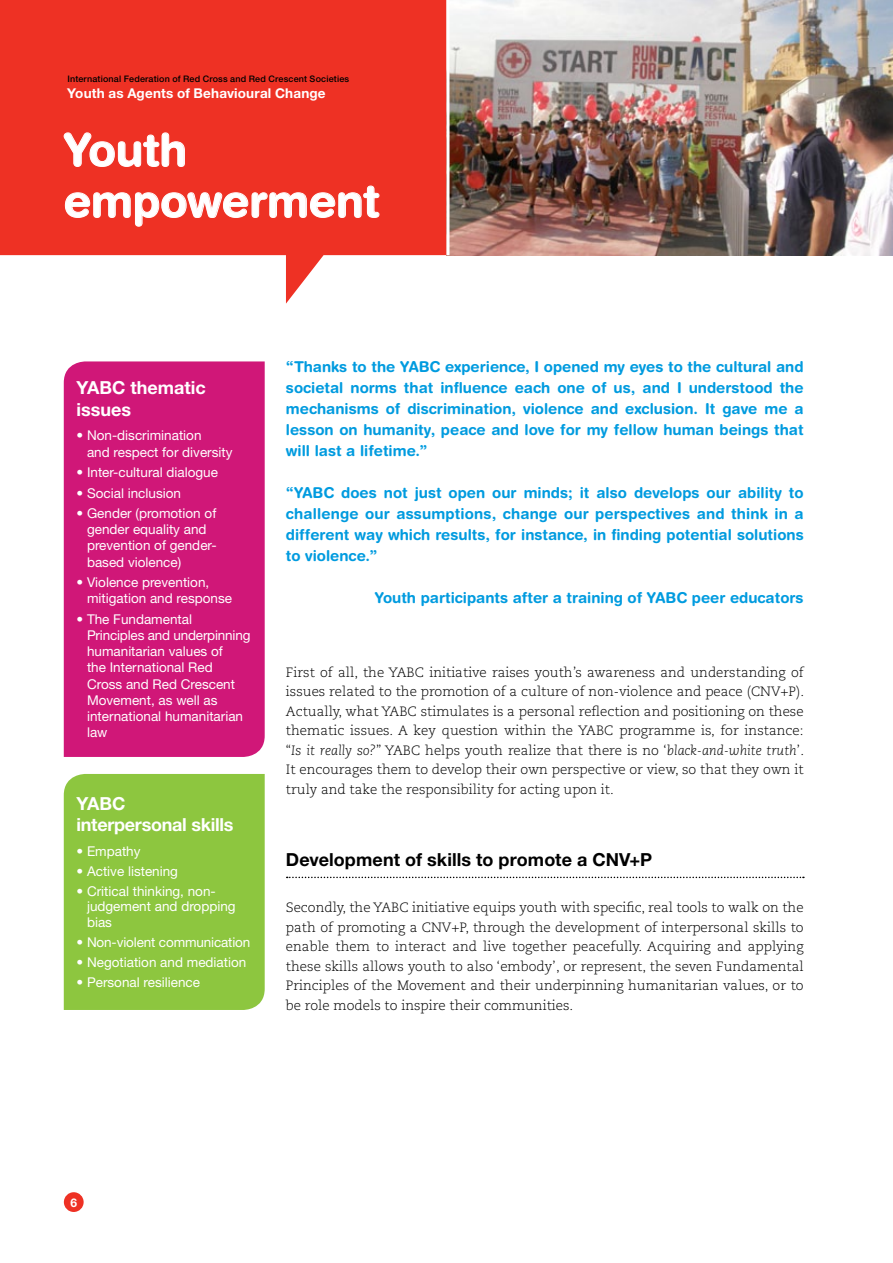
<style>
.page{position:relative;width:893px;height:1263px;background:#fff}
.page>*{position:absolute;margin:0;border:0;box-sizing:border-box;transform-origin:0 0}
.t1{font:700 48px/54px "Helvetica Rounded LT Std";letter-spacing:-.005em;color:#fff}
.t2{font:700 45px/51px "Helvetica Rounded LT Std";letter-spacing:-.005em;color:#fff}
.t3{font:700 18px/21.6px "Helvetica Neue LT Std";letter-spacing:-.015em;color:#fff}
.t4{font:700 18px "Helvetica Neue LT Std";letter-spacing:.005em;color:#000}
.t5{font:700 15px/21px "Helvetica Rounded LT Std";color:#009bdf;text-align:justify}
.t6{font:300 13.5px/19.5px "Caecilia LT Std";color:#000;text-align:justify}
.t7{font:13.5px/16.2px "Helvetica Neue LT Std";color:#fff}
.t8{font:700 13.5px "Helvetica Neue";letter-spacing:.015em;color:#fff}
.t9{font:700 12px "Helvetica Neue";color:#fff}
.t10{font:500 9px "Helvetica Neue";letter-spacing:.02em;color:#000}
.s1{font-style:italic}
</style>
<div class="page">
<svg style="left:287px;top:877px;width:517px;height:1px"></svg>
<img style="left:449px;top:0;width:444px;height:255px">
<svg style="left:0;top:0;width:446px;height:304px;fill:#ee3124"></svg>
<div style="left:64px;top:1192px;width:20px;height:20px;background:#ee3124;border-radius:50%"></div>
<div style="left:64px;top:361px;width:201px;height:396px;background:#d01778"></div>
<div style="left:64px;top:774px;width:201px;height:236px;background:#8dc63f"></div>
<svg style="left:63px;top:127px;width:130px;height:40px;background:#ef483c"></svg>
<svg style="left:64px;top:183px;width:337px;height:45px;background:#ef453a"></svg>
<p class="t10" style="left:67px;top:73px;width:283px">International Federation of Red Cross and Red Crescent Societies</p>
<p class="t8" style="left:67px;top:85px;width:260px">Youth as Agents of Behavioural Change</p>
<h1 class="t1" style="left:64px;top:118px;width:338px">Youth empowerment</h1>
<h2 class="t2" style="left:64px;top:123px;width:317px">Youth empowerment</h2>
<h3 class="t3" style="left:77px;top:376px;width:131px">YABC thematic issues</h3>
<p class="t7" style="left:87px;top:427px;width:147px;text-indent:-11px">• Non-discrimination<br>and respect for diversity</p>
<p class="t7" style="left:77px;top:464px;width:143px">• Inter-cultural dialogue</p>
<p class="t7" style="left:77px;top:484px;width:106px">• Social inclusion</p>
<p class="t7" style="left:87px;top:505px;width:131px;text-indent:-11px">• Gender (promotion of gender equality and prevention of gender&shy;based violence)</p>
<p class="t7" style="left:87px;top:574px;width:147px;text-indent:-11px">• Violence prevention, mitigation and response</p>
<p class="t7" style="left:87px;top:611px;width:165px;text-indent:-11px">• The Fundamental<br>Principles and underpinning humanitarian values of<br>the International Red<br>Cross and Red Crescent<br>Movement, as well as international humanitarian law</p>
<h3 class="t3" style="left:77px;top:792px;width:159px">YABC interpersonal skills</h3>
<p class="t7" style="left:77px;top:842px;width:66px">• Empathy</p>
<p class="t7" style="left:77px;top:862px;width:103px">• Active listening</p>
<p class="t7" style="left:87px;top:883px;width:150px;line-height:15.8px;text-indent:-11px">• Critical thinking, non&shy;judgement and dropping bias</p>
<p class="t7" style="left:77px;top:934px;width:175px">• Non-violent communication</p>
<p class="t7" style="left:77px;top:954px;width:171px">• Negotiation and mediation</p>
<p class="t7" style="left:77px;top:974px;width:125px">• Personal resilience</p>
<p class="t5" style="left:286px;top:356px;width:519px">“Thanks to the YABC experience, I opened my eyes to the cultural and societal norms that influence each one of us, and I understood the mechanisms of discrimination, violence and exclusion. It gave me a lesson on humanity, peace and love for my fellow human beings that will last a lifetime.”</p>
<p class="t5" style="left:286px;top:482px;width:519px">“YABC does not just open our minds; it also develops our ability to challenge our assumptions, change our perspectives and think in a different way which results, for instance, in finding potential solutions to violence.”</p>
<p class="t5" style="left:375px;top:587px;width:430px">Youth participants after a training of YABC peer educators</p>
<p class="t6" style="left:286px;top:663px;width:520px">First of all, the YABC initiative raises youth’s awareness and understanding of issues related to the promotion of a culture of non-violence and peace (CNV+P).<br>Actually, what YABC stimulates is a personal reflection and positioning on these thematic issues. A key question within the YABC programme is, for instance: “<span class="s1">Is it really so?</span>” YABC helps youth realize that there is no ‘<span class="s1">black-and-white truth</span>’.<br>It encourages them to develop their own perspective or view, so that they own it truly and take the responsibility for acting upon it.</p>
<h3 class="t4" style="left:286px;top:848px;width:368px">Development of skills to promote a CNV+P</h3>
<p class="t6" style="left:286px;top:898px;width:519px">Secondly, the YABC initiative equips youth with specific, real tools to walk on the path of promoting a CNV+P, through the development of interpersonal skills to enable them to interact and live together peacefully. Acquiring and applying these skills allows youth to also ‘embody’, or represent, the seven Fundamental Principles of the Movement and their underpinning humanitarian values, or to be role models to inspire their communities.</p>
<p class="t9" style="left:70px;top:1195px;width:8px">6</p>
</div>
